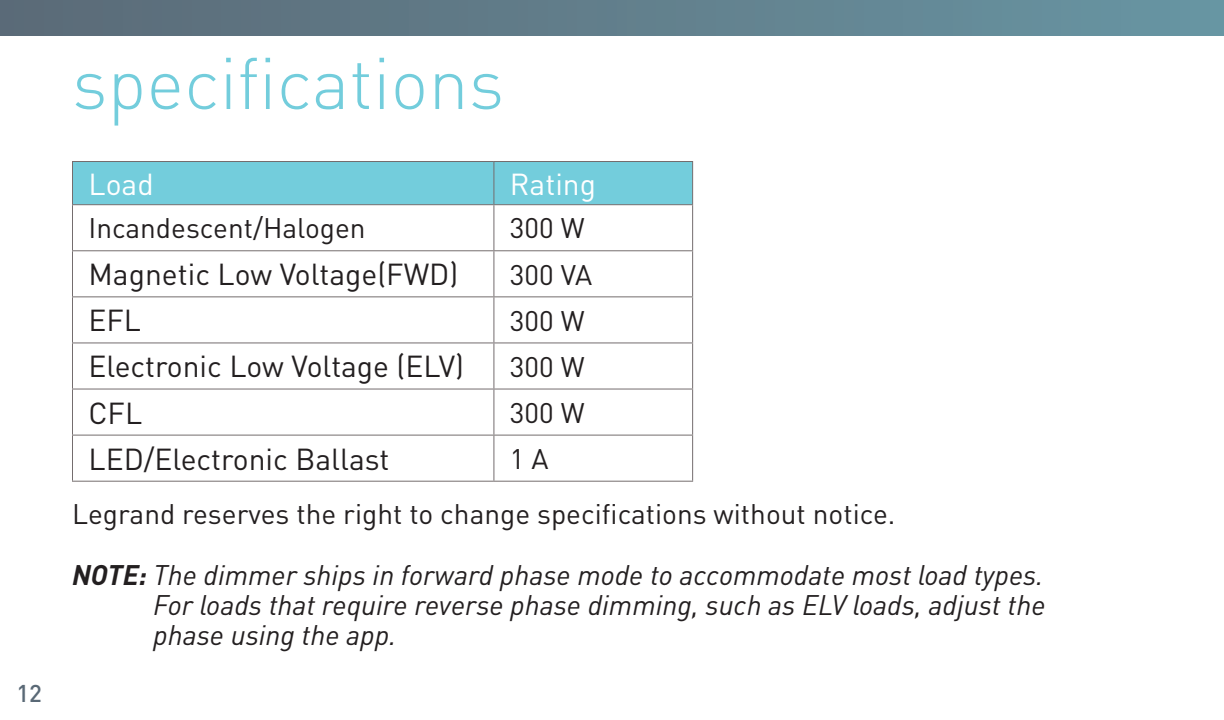
<style>
.page{position:relative;width:1224px;height:720px;background:#fff}
.page>*{position:absolute;margin:0;border:0;box-sizing:border-box;transform-origin:0 0}
.t1{font:300 72px "DIN Pro";color:#73cddc}
.t2{font:30px "DIN Pro";color:#231f20}
.t3{font:30px "DIN Pro";color:#fff}
.t4{font:italic 28px/30px "DIN Pro";color:#231f20;text-align:justify}
.t5{font:28px/55.6px "DIN Pro";color:#231f20}
.t6{font:500 24px "DIN Pro";color:#5a6976}
.s1{font-weight:700}
</style>
<div class="page">
<div style="left:0;top:0;width:1224px;height:36px;background:linear-gradient(to right,#5b6976,#6895a2)"></div>
<div style="left:73px;top:162px;width:619px;height:42px;background:#73cddc"></div>
<hr style="left:72px;top:161px;width:422px;height:1px;background:#746d6e">
<hr style="left:72px;top:162px;width:1px;height:42px;background:#746d6e">
<hr style="left:494px;top:161px;width:199px;height:1px;background:#746d6e">
<hr style="left:493px;top:162px;width:2px;height:42px;background:#746d6e">
<hr style="left:692px;top:162px;width:1px;height:42px;background:#746d6e">
<hr style="left:72px;top:204px;width:422px;height:1px;background:#746d6e">
<hr style="left:72px;top:205px;width:1px;height:45px;background:#746d6e">
<hr style="left:494px;top:204px;width:199px;height:1px;background:#746d6e">
<hr style="left:493px;top:205px;width:2px;height:45px;background:#746d6e">
<hr style="left:692px;top:205px;width:1px;height:45px;background:#746d6e">
<hr style="left:72px;top:250px;width:422px;height:1px;background:#746d6e">
<hr style="left:72px;top:251px;width:1px;height:45px;background:#746d6e">
<hr style="left:494px;top:250px;width:199px;height:1px;background:#746d6e">
<hr style="left:493px;top:251px;width:2px;height:45px;background:#746d6e">
<hr style="left:692px;top:251px;width:1px;height:45px;background:#746d6e">
<hr style="left:72px;top:296px;width:422px;height:2px;background:#746d6e">
<hr style="left:72px;top:297px;width:1px;height:45px;background:#746d6e">
<hr style="left:494px;top:296px;width:199px;height:2px;background:#746d6e">
<hr style="left:493px;top:297px;width:2px;height:45px;background:#746d6e">
<hr style="left:692px;top:297px;width:1px;height:45px;background:#746d6e">
<hr style="left:72px;top:342px;width:422px;height:2px;background:#746d6e">
<hr style="left:72px;top:343px;width:1px;height:46px;background:#746d6e">
<hr style="left:494px;top:342px;width:199px;height:2px;background:#746d6e">
<hr style="left:493px;top:343px;width:2px;height:46px;background:#746d6e">
<hr style="left:692px;top:343px;width:1px;height:46px;background:#746d6e">
<hr style="left:72px;top:388px;width:422px;height:2px;background:#746d6e">
<hr style="left:72px;top:390px;width:1px;height:45px;background:#746d6e">
<hr style="left:494px;top:388px;width:199px;height:2px;background:#746d6e">
<hr style="left:493px;top:390px;width:2px;height:45px;background:#746d6e">
<hr style="left:692px;top:390px;width:1px;height:45px;background:#746d6e">
<hr style="left:72px;top:434px;width:422px;height:2px;background:#746d6e">
<hr style="left:72px;top:436px;width:1px;height:45px;background:#746d6e">
<hr style="left:494px;top:434px;width:199px;height:2px;background:#746d6e">
<hr style="left:493px;top:436px;width:2px;height:45px;background:#746d6e">
<hr style="left:692px;top:436px;width:1px;height:45px;background:#746d6e">
<hr style="left:72px;top:481px;width:422px;height:1px;background:#746d6e">
<hr style="left:494px;top:481px;width:199px;height:1px;background:#746d6e">
<p class="t6" style="left:16px;top:677px;width:27px">12</p>
<h1 class="t1" style="left:72px;top:34px;width:434px">specifications</h1>
<p class="t3" style="left:89px;top:163px;width:67px">Load</p>
<p class="t3" style="left:510px;top:163px;width:88px">Rating</p>
<p class="t5" style="left:89px;top:199px;width:279px">Incandescent/Halogen</p>
<p class="t5" style="left:510px;top:199px;width:76px">300 W</p>
<p class="t2" style="left:89px;top:254px;width:371px">Magnetic Low Voltage(FWD)</p>
<p class="t5" style="left:510px;top:245px;width:84px">300 VA</p>
<p class="t2" style="left:89px;top:300px;width:54px">EFL</p>
<p class="t5" style="left:510px;top:292px;width:76px">300 W</p>
<p class="t2" style="left:89px;top:346px;width:377px">Electronic Low Voltage (ELV)</p>
<p class="t5" style="left:510px;top:338px;width:76px">300 W</p>
<p class="t2" style="left:89px;top:392px;width:55px">CFL</p>
<p class="t5" style="left:510px;top:384px;width:76px">300 W</p>
<p class="t2" style="left:89px;top:438px;width:302px">LED/Electronic Ballast</p>
<p class="t5" style="left:72px;top:430px;width:820px;text-indent:438px">1 A<br>Legrand reserves the right to change specifications without notice.</p>
<p class="t4" style="left:153px;top:559px;width:894px;text-indent:-81px"><span class="s1">NOTE:</span> The dimmer ships in forward phase mode to accommodate most load types.<br>For loads that require reverse phase dimming, such as ELV loads, adjust the phase using the app.</p>
</div>
